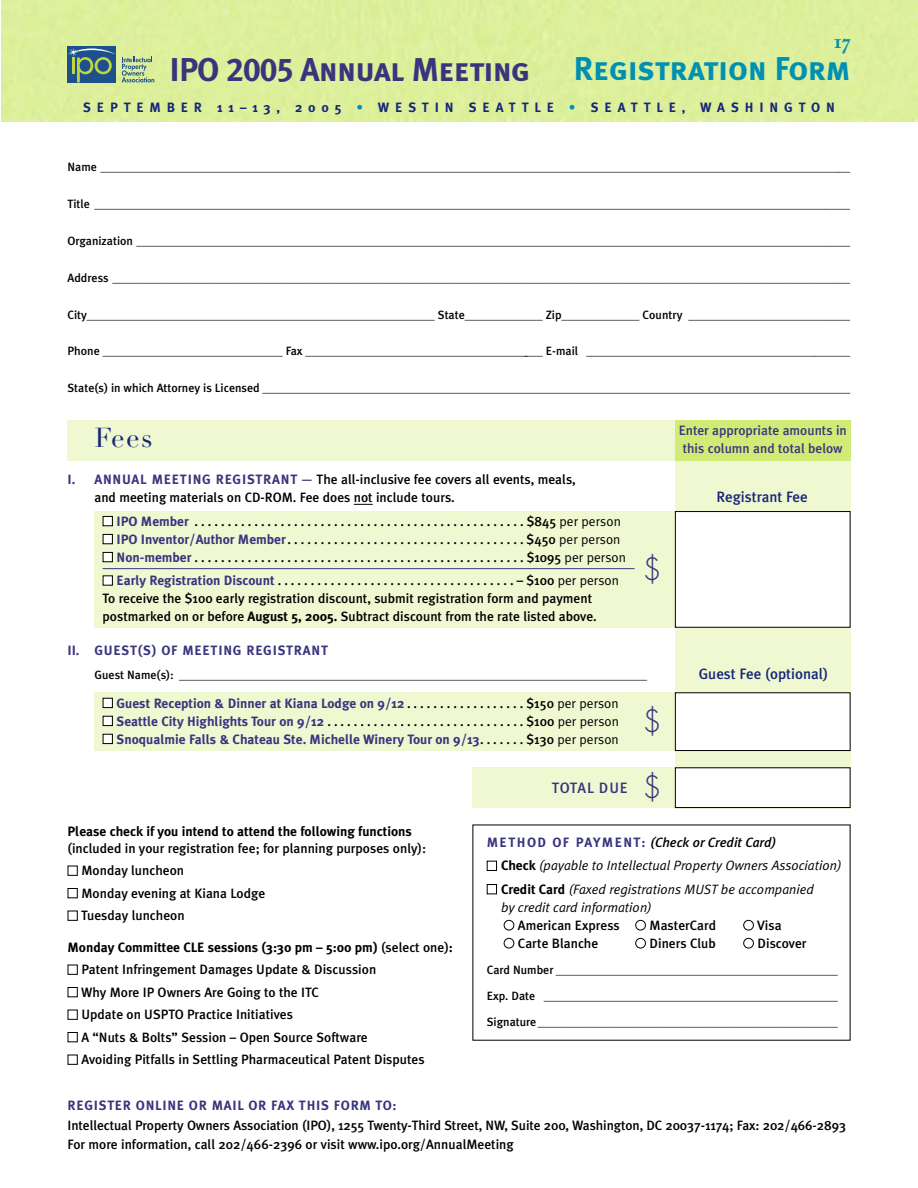
<style>
.page{position:relative;width:918px;height:1188px;background:#fff}
.page>*{position:absolute;margin:0;border:0;box-sizing:border-box;transform-origin:0 0}
.t1{font:33px "Meta Plus Bold Caps";letter-spacing:-.025em;color:#39357d}
.t2{font:33px "Meta Plus Bold Caps";letter-spacing:-.01em;color:#0090b2}
.t3{font:300 30px "Futura";color:#39357d}
.t4{font:27px "Didot LH";color:#162678}
.t5{font:500 15px "Meta Plus";color:#162678}
.t6{font:500 15px "Meta Plus";letter-spacing:.035em;color:#39357d}
.t7{font:500 13.5px/18px "Meta Plus";color:#000}
.t8{font:700 13.5px "Meta Plus";color:#39357d}
.t9{font:italic 13.5px/18px "Meta Plus Normal";color:#000}
.t10{font:700 13.5px "Meta Plus";color:#000}
.t11{font:700 13.5px "Meta Plus";letter-spacing:.055em;color:#39357d}
.t12{font:700 13.5px "Meta Plus";letter-spacing:.435em;color:#162678}
.t13{font:500 13.5px/18px "Meta Plus";color:#39357d;text-align:center}
.t14{font:italic 500 13.5px "Meta Plus";color:#000}
.t15{font:500 12px/26.1px "Meta Plus";color:#000;text-align:justify}
.s1{color:#0090b2}
.s2{font-weight:700;color:#39357d}
.s3{color:#39357d}
.s4{color:#fff}
.s5{font-family:"Meta Plus Normal";font-weight:400}
.s6{font-weight:700}
.s7{font-weight:500;color:#000}
.s8{font-family:"Meta Plus Normal";font-weight:400;color:#000}
.s9{font-weight:500}
.s10{font-weight:700;font-style:normal;color:#39357d}
.s11{font-family:"Meta Plus";font-weight:700;font-style:normal}
</style>
<div class="page">
<div style="left:1px;top:0;width:917px;height:122px;background:#ddf09b"></div>
<div style="left:675px;top:460px;width:175px;height:349px;background:#f0f8d2"></div>
<div style="left:473px;top:767px;width:202px;height:41px;background:#f0f8d2"></div>
<div style="left:675px;top:768px;width:175px;height:40px;background:#fff"></div>
<div style="left:675px;top:767px;width:175px;height:41px;border:1px solid #000"></div>
<div style="left:94px;top:692px;width:581px;height:59px;background:#f0f8d2"></div>
<div style="left:675px;top:693px;width:175px;height:58px;background:#fff"></div>
<div style="left:675px;top:692px;width:175px;height:59px;border:1px solid #000"></div>
<div style="left:95px;top:511px;width:580px;height:117px;background:#f0f8d2"></div>
<div style="left:675px;top:512px;width:175px;height:115px;background:#fff"></div>
<div style="left:675px;top:511px;width:175px;height:117px;border:1px solid #000"></div>
<div style="left:68px;top:420px;width:607px;height:40px;background:#f0f8d2"></div>
<div style="left:675px;top:420px;width:175px;height:40px;background:#d1eb77"></div>
<svg style="left:354px;top:504px;width:19px;height:1px"></svg>
<hr style="left:103px;top:568px;width:531px;height:1px;background:#39357d">
<div style="left:68px;top:46px;width:48px;height:36px;background:#1e508d"></div>
<svg style="left:122px;top:56px;width:32px;height:26px"></svg>
<svg style="left:68px;top:48px;width:48px;height:34px"></svg>
<svg style="left:835px;top:38px;width:16px;height:15px"></svg>
<h1 class="t1" style="left:170px;top:51px;width:362px">IPO 2005 Annual Meeting</h1>
<h1 class="t2" style="left:574px;top:49px;width:278px">Registration Form</h1>
<p class="t12" style="left:83px;top:102px;width:753px">SEPTEMBER 11–13, 2005 <span class="s1">•</span> WESTIN SEATTLE <span class="s1">•</span> SEATTLE, WASHINGTON</p>
<p class="t15" style="left:68px;top:155px;width:784px">Name _____________________________________________________________________________________________________________________________</p>
<p class="t15" style="left:68px;top:192px;width:784px">Title ______________________________________________________________________________________________________________________________</p>
<p class="t15" style="left:68px;top:229px;width:784px">Organization _______________________________________________________________________________________________________________________</p>
<p class="t15" style="left:68px;top:266px;width:784px">Address ___________________________________________________________________________________________________________________________</p>
<p class="t15" style="left:68px;top:302px;width:784px">City__________________________________________________________ State_____________ Zip_____________ Country ___________________________</p>
<p class="t15" style="left:68px;top:339px;width:784px">Phone ______________________________ Fax ________________________________________ E-mail ____________________________________________</p>
<p class="t15" style="left:68px;top:376px;width:784px">State(s) in which Attorney is Licensed __________________________________________________________________________________________________</p>
<h3 class="t4" style="left:94px;top:426px;width:60px">Fees</h3>
<p class="t7" style="left:94px;top:472px;width:483px;text-indent:-27px"><span class="s2">I. ANNUAL MEETING REGISTRANT</span> <span class="s3">—</span> The all-inclusive fee covers all events, meals, and meeting materials on CD-ROM. Fee does not include tours.</p>
<p class="t13" style="left:679px;top:422px;width:170px">Enter appropriate amounts in this column and total below</p>
<p class="t5" style="left:717px;top:491px;width:93px">Registrant Fee</p>
<p class="t7" style="left:103px;top:513px;width:520px"><span class="s4">■</span> <span class="s2">IPO Member</span> . . . . . . . . . . . . . . . . . . . . . . . . . . . . . . . . . . . . . . . . . . . . . . . . . . $845 <span class="s5">per person</span></p>
<p class="t7" style="left:103px;top:531px;width:519px"><span class="s4">■</span> <span class="s2">IPO Inventor/Author Member</span>. . . . . . . . . . . . . . . . . . . . . . . . . . . . . . . . . . . . $450 <span class="s5">per person</span></p>
<p class="t7" style="left:103px;top:549px;width:525px"><span class="s4">■</span> <span class="s2">Non-member</span> . . . . . . . . . . . . . . . . . . . . . . . . . . . . . . . . . . . . . . . . . . . . . . . . . . $1095 <span class="s5">per person</span></p>
<p class="t7" style="left:103px;top:573px;width:518px"><span class="s4">■</span> <span class="s2">Early Registration Discount</span> . . . . . . . . . . . . . . . . . . . . . . . . . . . . . . . . . . . . – $100 <span class="s5">per person<br></span>To receive the $100 early registration discount, submit registration form and payment postmarked on or before <span class="s6">August 5, 2005.</span> Subtract discount from the rate listed above.</p>
<p class="t11" style="left:68px;top:645px;width:262px">II. GUEST(S) OF MEETING REGISTRANT</p>
<p class="t15" style="left:94px;top:663px;width:554px">Guest Name(s): ______________________________________________________________________________</p>
<p class="t5" style="left:699px;top:668px;width:131px">Guest Fee (optional)</p>
<p class="t8" style="left:103px;top:698px;width:518px"><span class="s4">■</span> Guest Reception &amp; Dinner at Kiana Lodge on 9/12 <span class="s7">. . . . . . . . . . . . . . . . . . $150</span> <span class="s8">per person</span></p>
<p class="t7" style="left:103px;top:713px;width:518px"><span class="s4">■</span> <span class="s2">Seattle City Highlights Tour on 9/12</span> . . . . . . . . . . . . . . . . . . . . . . . . . . . . . . $100 <span class="s5">per person</span></p>
<p class="t8" style="left:103px;top:734px;width:518px"><span class="s4">■</span> Snoqualmie Falls &amp; Chateau Ste. Michelle Winery Tour on 9/13<span class="s7">. . . . . . . $130</span> <span class="s8">per person</span></p>
<h2 class="t3" style="left:643px;top:555px;width:20px">$</h2>
<h2 class="t3" style="left:643px;top:708px;width:20px">$</h2>
<p class="t10" style="left:68px;top:826px;width:346px">Please check if you intend to attend the following functions</p>
<p class="t7" style="left:68px;top:840px;width:360px">(included in your registration fee; for planning purposes only):</p>
<p class="t7" style="left:68px;top:863px;width:118px"><span class="s4">■</span> Monday luncheon</p>
<p class="t7" style="left:68px;top:885px;width:199px"><span class="s4">■</span> Monday evening at Kiana Lodge</p>
<p class="t7" style="left:68px;top:908px;width:119px"><span class="s4">■</span> Tuesday luncheon</p>
<p class="t10" style="left:68px;top:942px;width:387px">Monday Committee CLE sessions (3:30 pm – 5:00 pm) <span class="s9">(select one)</span>:</p>
<p class="t7" style="left:68px;top:962px;width:310px"><span class="s4">■</span> Patent Infringement Damages Update &amp; Discussion</p>
<p class="t7" style="left:68px;top:984px;width:253px"><span class="s4">■</span> Why More IP Owners Are Going to the ITC</p>
<p class="t7" style="left:68px;top:1007px;width:227px"><span class="s4">■</span> Update on USPTO Practice Initiatives</p>
<p class="t7" style="left:68px;top:1029px;width:302px"><span class="s4">■</span> A “Nuts &amp; Bolts” Session – Open Source Software</p>
<p class="t7" style="left:68px;top:1052px;width:359px"><span class="s4">■</span> Avoiding Pitfalls in Settling Pharmaceutical Patent Disputes</p>
<p class="t6" style="left:552px;top:782px;width:77px">TOTAL DUE</p>
<h2 class="t3" style="left:643px;top:774px;width:20px">$</h2>
<p class="t14" style="left:487px;top:837px;width:291px"><span class="s10">METHOD OF PAYMENT:</span> (Check or Credit Card)</p>
<p class="t9" style="left:487px;top:858px;width:357px"><span class="s4">■</span> <span class="s11">Check</span> (payable to Intellectual Property Owners Association)</p>
<p class="t9" style="left:501px;top:881px;width:315px;text-indent:-14px"><span class="s4">■</span> <span class="s11">Credit Card</span> (Faxed registrations MUST be accompanied by credit card information)</p>
<p class="t7" style="left:504px;top:917px;width:214px"><span class="s4">●</span> American Express <span class="s4">●</span> MasterCard</p>
<p class="t7" style="left:743px;top:917px;width:40px"><span class="s4">●</span> Visa</p>
<p class="t7" style="left:504px;top:935px;width:96px"><span class="s4">●</span> Carte Blanche</p>
<p class="t7" style="left:635px;top:935px;width:82px"><span class="s4">●</span> Diners Club</p>
<p class="t7" style="left:743px;top:935px;width:65px"><span class="s4">●</span> Discover</p>
<p class="t15" style="left:487px;top:958px;width:352px">Card Number _______________________________________________ Exp. Date _________________________________________________ Signature __________________________________________________</p>
<p class="t11" style="left:68px;top:1100px;width:331px">REGISTER ONLINE OR MAIL OR FAX THIS FORM TO:</p>
<p class="t7" style="left:68px;top:1117px;width:780px;line-height:19.5px">Intellectual Property Owners Association (IPO), 1255 Twenty-Third Street, NW, Suite 200, Washington, DC 20037-1174; Fax: 202/466-2893<br>For more information, call 202/466-2396 or visit www.ipo.org/AnnualMeeting</p>
</div>
